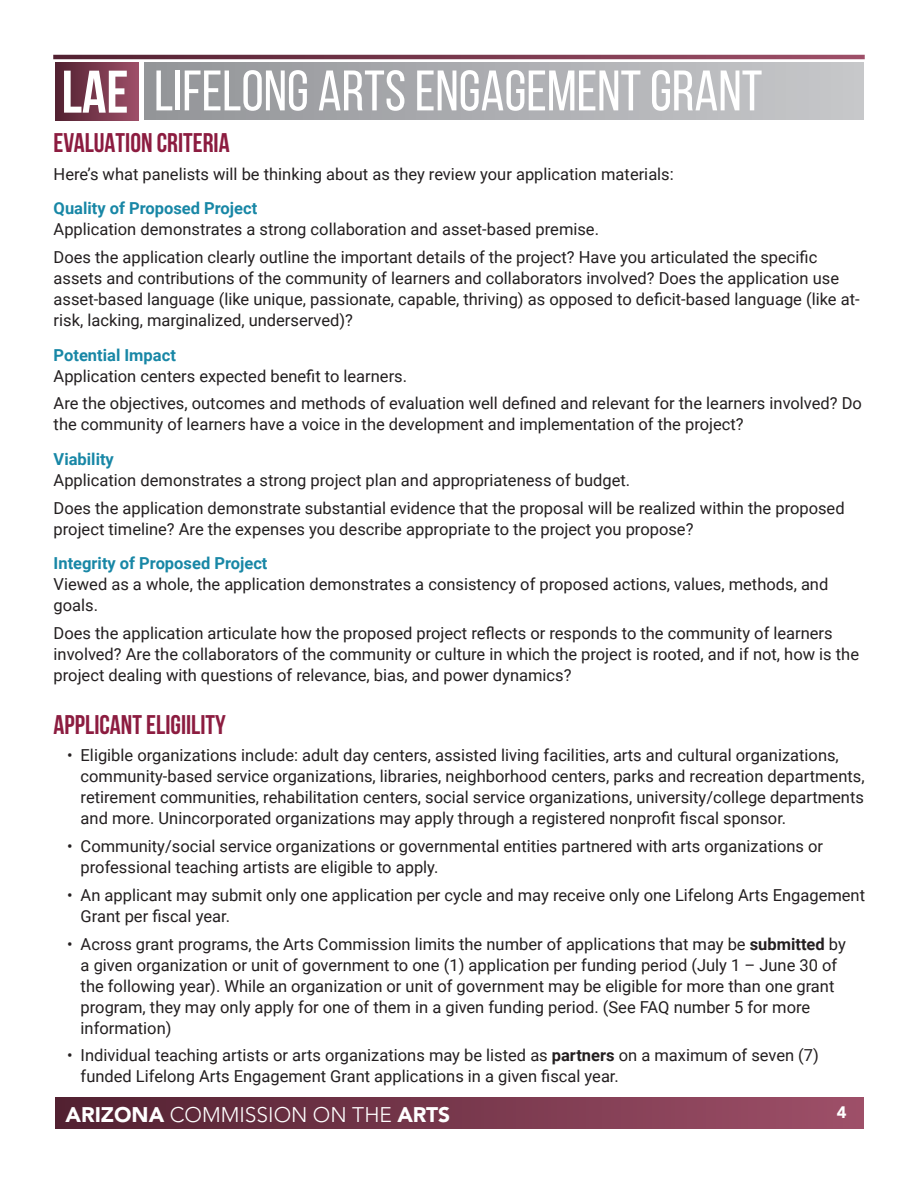
<style>
.page{position:relative;width:918px;height:1188px;background:#fff}
.page>*{position:absolute;margin:0;border:0;box-sizing:border-box;transform-origin:0 0}
.t1{font:57px "Bebas Neue";color:#fff}
.Header_2{font:700 27px "Bebas Neue";color:#8c1c40}
.t2{font:300 21px "Avenir LT Std";color:#fff}
.Body_1{font:16.5px/21px "Roboto";color:#231f20}
.Header_5{font:700 16.5px "Roboto";color:#1887a6}
.t3{font:900 16.5px "Avenir LT Std";color:#fff}
.s1{font-weight:700;font-size:60px}
.s2{font-weight:700}
.s3{font-weight:900}
</style>
<div class="page">
<div style="left:145px;top:63px;width:719px;height:57px;background:linear-gradient(to right,#939598,#c7c8ca)"></div>
<div style="left:55px;top:63px;width:83px;height:57px;background:linear-gradient(to right,#512131,#9d4f68)"></div>
<div style="left:55px;top:1098px;width:809px;height:31px;background:linear-gradient(to right,#522131,#9e5069)"></div>
<svg style="left:53px;top:55px;width:812px;height:4px;background:#78384c"></svg>
<h1 class="t1" style="left:62px;top:60px;width:702px"><span class="s1">LAE</span> LIFELONG ARTS ENGAGEMENT GRANT</h1>
<p class="Header_2" style="left:54px;top:128px;width:178px">EVALUATION CRITERIA</p>
<p class="Body_1" style="left:54px;top:163px;width:622px">Here’s what panelists will be thinking about as they review your application materials:</p>
<p class="Header_5" style="left:54px;top:197px;width:205px">Quality of Proposed Project</p>
<p class="Body_1" style="left:54px;top:218px;width:547px">Application demonstrates a strong collaboration and asset-based premise.</p>
<p class="Body_1" style="left:54px;top:246px;width:808px">Does the application clearly outline the important details of the project? Have you articulated the specific assets and contributions of the community of learners and collaborators involved? Does the application use asset-based language (like unique, passionate, capable, thriving) as opposed to deficit-based language (like at&shy;risk, lacking, marginalized, underserved)?</p>
<p class="Header_5" style="left:54px;top:343px;width:124px">Potential Impact</p>
<p class="Body_1" style="left:54px;top:365px;width:355px">Application centers expected benefit to learners.</p>
<p class="Body_1" style="left:54px;top:392px;width:810px">Are the objectives, outcomes and methods of evaluation well defined and relevant for the learners involved? Do the community of learners have a voice in the development and implementation of the project?</p>
<p class="Header_5" style="left:54px;top:447px;width:62px">Viability</p>
<p class="Body_1" style="left:54px;top:469px;width:578px">Application demonstrates a strong project plan and appropriateness of budget.</p>
<p class="Body_1" style="left:54px;top:497px;width:793px">Does the application demonstrate substantial evidence that the proposal will be realized within the proposed project timeline? Are the expenses you describe appropriate to the project you propose?</p>
<p class="Header_5" style="left:54px;top:552px;width:215px">Integrity of Proposed Project</p>
<p class="Body_1" style="left:54px;top:573px;width:776px">Viewed as a whole, the application demonstrates a consistency of proposed actions, values, methods, and goals.</p>
<p class="Body_1" style="left:54px;top:622px;width:807px">Does the application articulate how the proposed project reflects or responds to the community of learners involved? Are the collaborators of the community or culture in which the project is rooted, and if not, how is the project dealing with questions of relevance, bias, and power dynamics?</p>
<p class="Header_2" style="left:54px;top:709px;width:174px">APPLICANT ELIGIILITY</p>
<p class="Body_1" style="left:81px;top:744px;width:786px;text-indent:-14px">• Eligible organizations include: adult day centers, assisted living facilities, arts and cultural organizations, community-based service organizations, libraries, neighborhood centers, parks and recreation departments, retirement communities, rehabilitation centers, social service organizations, university/college departments and more. Unincorporated organizations may apply through a registered nonprofit fiscal sponsor.</p>
<p class="Body_1" style="left:81px;top:835px;width:744px;text-indent:-14px">• Community/social service organizations or governmental entities partnered with arts organizations or professional teaching artists are eligible to apply.</p>
<p class="Body_1" style="left:81px;top:884px;width:786px;text-indent:-14px">• An applicant may submit only one application per cycle and may receive only one Lifelong Arts Engagement<br>Grant per fiscal year.</p>
<p class="Body_1" style="left:81px;top:933px;width:767px;text-indent:-13px">• Across grant programs, the Arts Commission limits the number of applications that may be <span class="s2">submitted</span> by a given organization or unit of government to one (1) application per funding period (July 1 – June 30 of the following year). While an organization or unit of government may be eligible for more than one grant program, they may only apply for one of them in a given funding period. (See FAQ number 5 for more information)</p>
<p class="Body_1" style="left:81px;top:1044px;width:740px;text-indent:-14px">• Individual teaching artists or arts organizations may be listed as <span class="s2">partners</span> on a maximum of seven (7) funded Lifelong Arts Engagement Grant applications in a given fiscal year.</p>
<p class="t2" style="left:66px;top:1102px;width:386px"><span class="s3">ARIZONA</span> COMMISSION ON THE <span class="s3">ARTS</span></p>
<p class="t3" style="left:837px;top:1103px;width:11px">4</p>
</div>
